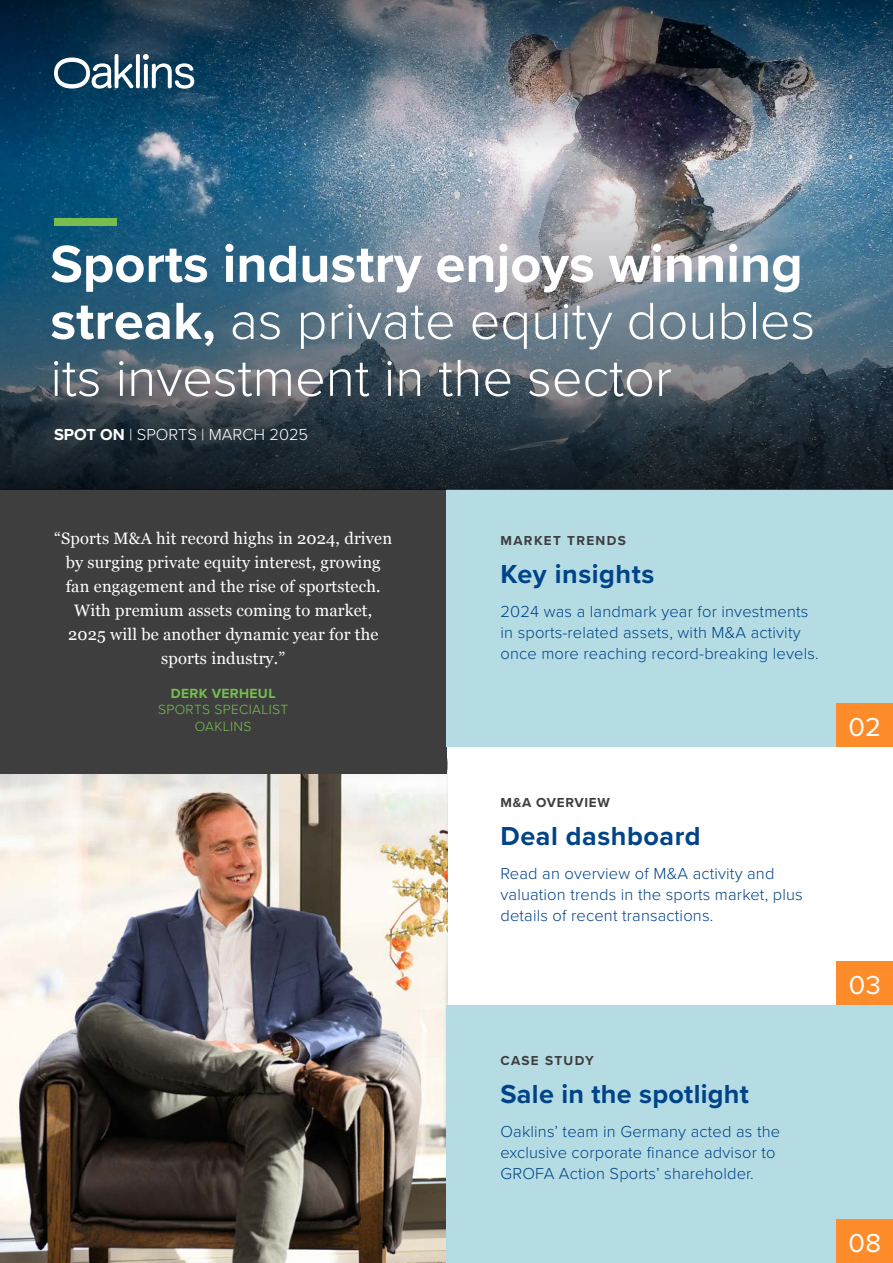
<style>
.page{position:relative;width:893px;height:1263px;background:#fff}
.page>*{position:absolute;margin:0;border:0;box-sizing:border-box;transform-origin:0 0}
.t1{font:300 54px/57px "Proxima Nova";color:#fff}
.t2{font:700 27px "Proxima Nova";letter-spacing:.02em;color:#004389}
._07_pullout_quote{font:27px "Proxima Nova";color:#fff}
.t3{font:300 16.5px/21px "Proxima Nova";letter-spacing:.01em;color:#004389}
.t4{font:16.5px/24px "Georgia";letter-spacing:.01em;color:#fff;text-align:center}
.t5{font:300 16.5px "Proxima Nova";color:#fff}
.t6{font:300 13.8px "Proxima Nova";letter-spacing:.025em;color:#77be4e}
.t7{font:700 13.8px "Proxima Nova";letter-spacing:.025em;color:#77be4e}
.t8{font:700 13.5px "Proxima Nova";letter-spacing:.1em;color:#3e3e3f}
.t9{font:700 13.5px "Proxima Nova";letter-spacing:.05em;color:#3e3e3f}
.s1{font-weight:700}
</style>
<div class="page">
<img style="left:0;top:759px;width:447px;height:504px">
<div style="left:446px;top:1005px;width:447px;height:258px;background:#b6dce3"></div>
<div style="left:0;top:489px;width:446px;height:284px;background:#3e3e3f"></div>
<div style="left:446px;top:489px;width:447px;height:258px;background:#b6dce3"></div>
<div style="left:837px;top:704px;width:56px;height:43px;background:#ff8c2b"></div>
<div style="left:837px;top:962px;width:56px;height:43px;background:#ff8c2b"></div>
<div style="left:837px;top:1220px;width:56px;height:43px;background:#ff8c2b"></div>
<img style="left:0;top:0;width:893px;height:151px">
<img style="left:0;top:151px;width:893px;height:338px">
<svg style="left:54px;top:54px;width:140px;height:35px"></svg>
<div style="left:54px;top:218px;width:63px;height:7px;background:#77be4e"></div>
<p class="t1" style="left:50px;top:232px;width:766px"><span class="s1">Sports industry enjoys winning streak,</span> as private equity doubles its investment in the sector</p>
<p class="t5" style="left:54px;top:422px;width:256px"><span class="s1">SPOT ON</span> | SPORTS | MARCH 2025</p>
<p class="t4" style="left:54px;top:526px;width:339px">“Sports M&amp;A hit record highs in 2024, driven by surging private equity interest, growing fan engagement and the rise of sportstech.<br>With premium assets coming to market, 2025 will be another dynamic year for the sports industry.”</p>
<p class="t7" style="left:171px;top:683px;width:106px">DERK VERHEUL</p>
<p class="t6" style="left:158px;top:699px;width:132px">SPORTS SPECIALIST</p>
<p class="t6" style="left:195px;top:716px;width:58px">OAKLINS</p>
<p class="t8" style="left:500px;top:530px;width:127px">MARKET TRENDS</p>
<p class="t2" style="left:500px;top:554px;width:155px">Key insights</p>
<p class="t3" style="left:500px;top:600px;width:320px">2024 was a landmark year for investments in sports-related assets, with M&amp;A activity once more reaching record-breaking levels.</p>
<p class="t9" style="left:500px;top:792px;width:111px">M&amp;A OVERVIEW</p>
<p class="t2" style="left:500px;top:816px;width:202px">Deal dashboard</p>
<p class="t3" style="left:500px;top:862px;width:304px">Read an overview of M&amp;A activity and valuation trends in the sports market, plus details of recent transactions.</p>
<p class="t8" style="left:500px;top:1050px;width:95px">CASE STUDY</p>
<p class="t2" style="left:500px;top:1074px;width:250px">Sale in the spotlight</p>
<p class="t3" style="left:500px;top:1120px;width:281px">Oaklins’ team in Germany acted as the exclusive corporate finance advisor to<br>GROFA Action Sports’ shareholder.</p>
<p class="_07_pullout_quote" style="left:848px;top:707px;width:34px">02</p>
<p class="_07_pullout_quote" style="left:849px;top:965px;width:33px">03</p>
<p class="_07_pullout_quote" style="left:849px;top:1223px;width:34px">08</p>
</div>
